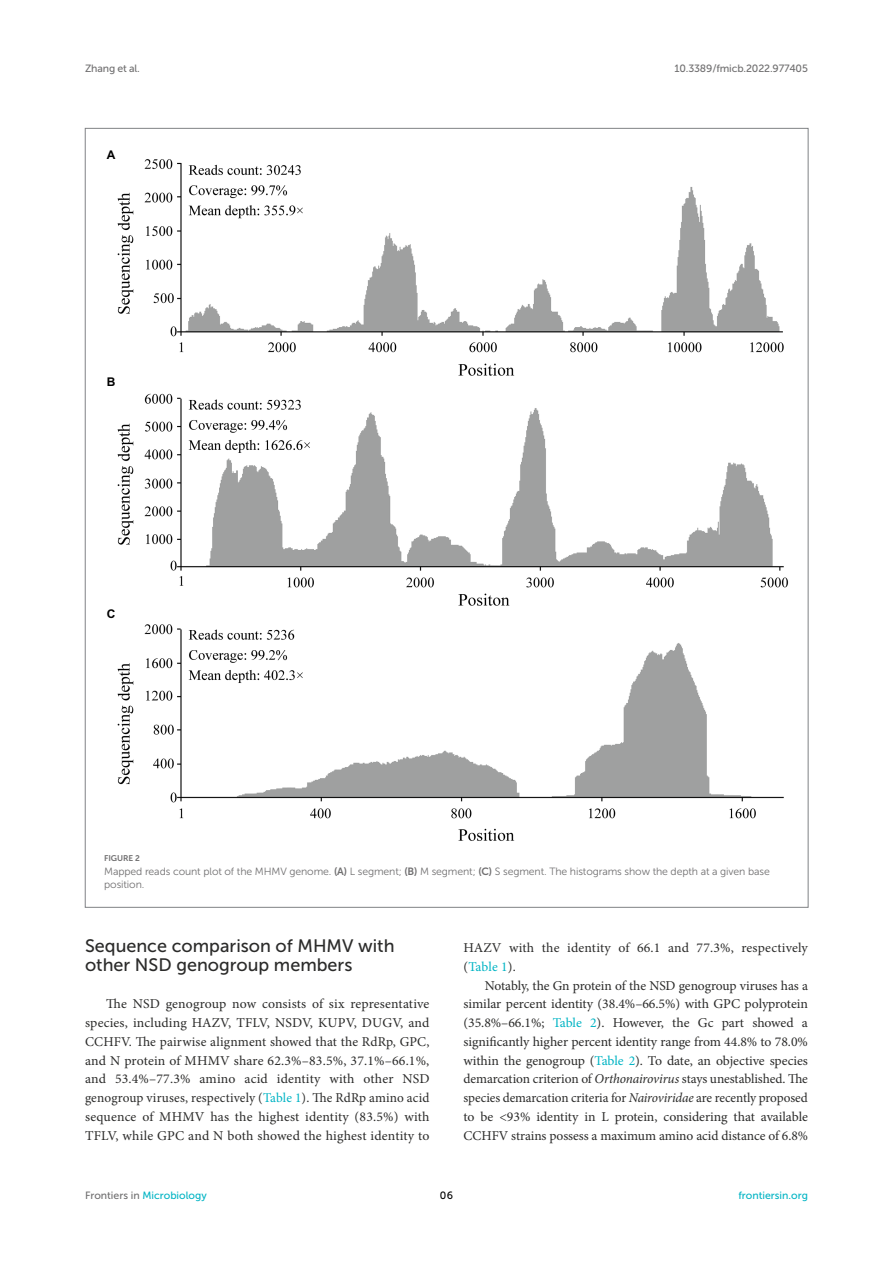
<style>
.page{position:relative;width:893px;height:1263px;background:#fff}
.page>*{position:absolute;margin:0;border:0;box-sizing:border-box;transform-origin:0 0}
.HEAD_2{font:18px/18.8px "Museo Sans 500";color:#2b2b2a}
.TEXT{font:13.5px/18.8px "Minion Pro";letter-spacing:-.005em;color:#2b2b2a;text-align:justify}
.TEXT_FLUSH{font:13.5px/18.8px "Minion Pro";letter-spacing:.01em;color:#2b2b2a;text-align:justify}
.t1{font:700 12px "Arial";color:#000}
.FIG_LEG{font:10.5px/13.5px "Museo Sans 300";letter-spacing:-.01em;color:#706f70}
.t2{font:10.5px "Museo Sans 500";color:#00b4c4}
.t3{font:10.5px "Museo Sans 500";letter-spacing:-.015em;color:#706f70}
.t4{font:10.5px "Museo Sans 500";color:#000}
.FIG_HD{font:8.25px "Museo Sans 700";letter-spacing:-.01em;color:#706f70}
.s1{font-family:"Museo Sans 700"}
.s2{color:#00b4c4}
.s3{font-style:italic}
.s4{color:#706f70}
</style>
<div class="page">
<img style="left:117px;top:159px;width:672px;height:682px">
<p class="t3" style="left:85px;top:63px;width:56px">Zhang et al.</p>
<p class="t3" style="left:674px;top:63px;width:135px">10.3389/fmicb.2022.977405</p>
<p class="t1" style="left:107px;top:146px;width:10px">A</p>
<p class="t1" style="left:107px;top:373px;width:10px">B</p>
<p class="t1" style="left:107px;top:605px;width:10px">C</p>
<p class="FIG_HD" style="left:104px;top:854px;width:37px">FIGURE 2</p>
<p class="FIG_LEG" style="left:104px;top:864px;width:667px">Mapped reads count plot of the MHMV genome. <span class="s1">(A)</span> L segment; <span class="s1">(B)</span> M segment; <span class="s1">(C)</span> S segment. The histograms show the depth at a given base position.</p>
<p class="HEAD_2" style="left:85px;top:936px;width:311px">Sequence comparison of MHMV with other NSD genogroup members</p>
<p class="TEXT_FLUSH" style="left:85px;top:995px;width:346px;text-indent:21px">The NSD genogroup now consists of six representative species, including HAZV, TFLV, NSDV, KUPV, DUGV, and CCHFV. The pairwise alignment showed that the RdRp, GPC, and N protein of MHMV share 62.3%–83.5%, 37.1%–66.1%, and 53.4%–77.3% amino acid identity with other NSD genogroup viruses, respectively (<span class="s2">Table 1</span>). The RdRp amino acid sequence of MHMV has the highest identity (83.5%) with TFLV, while GPC and N both showed the highest identity to</p>
<p class="TEXT_FLUSH" style="left:463px;top:938px;width:346px">HAZV with the identity of 66.1 and 77.3%, respectively (<span class="s2">Table 1</span>).</p>
<p class="TEXT" style="left:463px;top:976px;width:346px;text-indent:21px">Notably, the Gn protein of the NSD genogroup viruses has a similar percent identity (38.4%–66.5%) with GPC polyprotein (35.8%–66.1%; <span class="s2">Table 2</span>). However, the Gc part showed a significantly higher percent identity range from 44.8% to 78.0% within the genogroup (<span class="s2">Table 2</span>). To date, an objective species demarcation criterion of <span class="s3">Orthonairovirus</span> stays unestablished. The species demarcation criteria for <span class="s3">Nairoviridae</span> are recently proposed to be &lt;93% identity in L protein, considering that available CCHFV strains possess a maximum amino acid distance of 6.8%</p>
<p class="t2" style="left:85px;top:1190px;width:123px"><span class="s4">Frontiers in</span> Microbiology</p>
<p class="t4" style="left:440px;top:1190px;width:15px">06</p>
<p class="t2" style="left:738px;top:1190px;width:71px">frontiersin.org</p>
</div>
